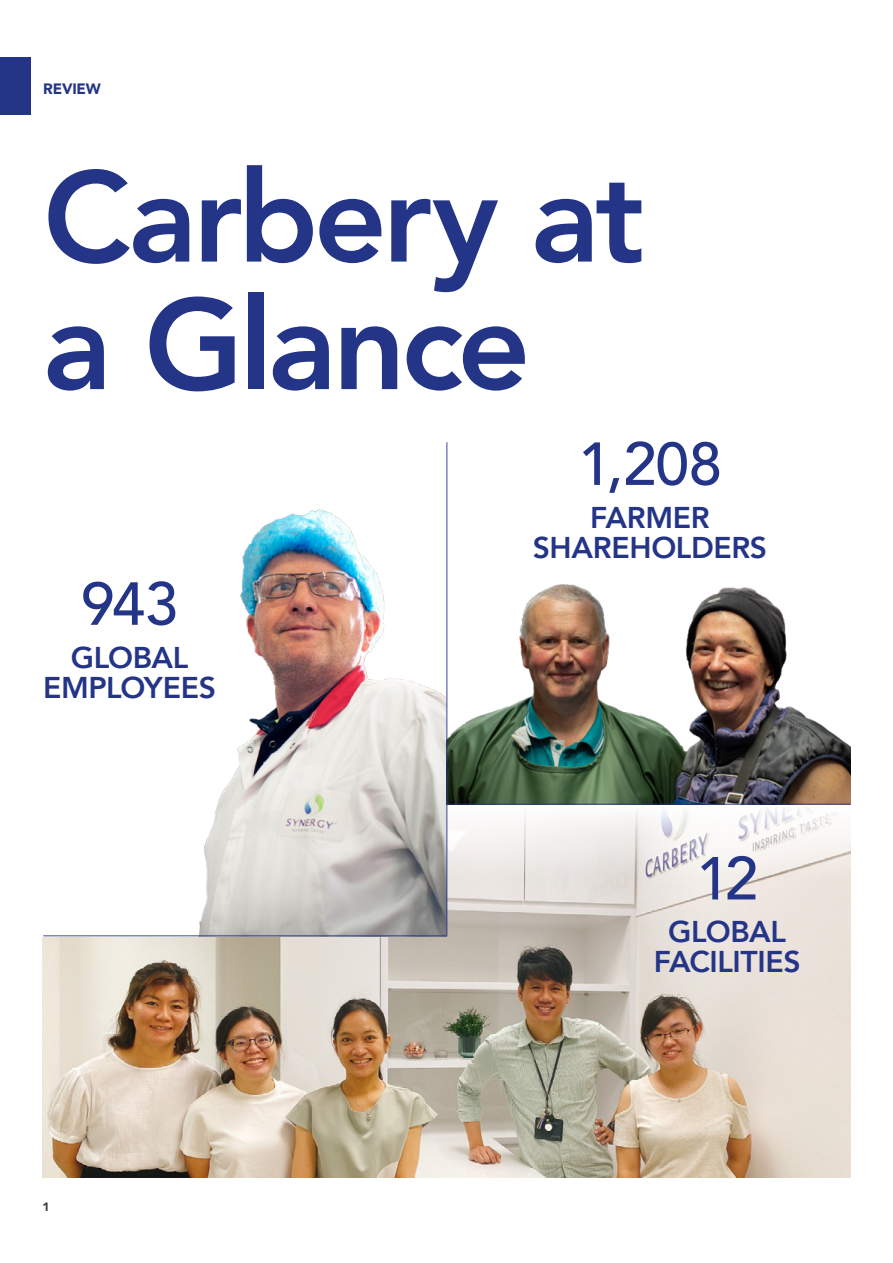
<style>
.page{position:relative;width:893px;height:1263px;background:#fff}
.page>*{position:absolute;margin:0;border:0;box-sizing:border-box;transform-origin:0 0}
.t1{font:800 127.5px/127.5px "Avenir";letter-spacing:-.035em;color:#243588}
.t2{font:500 60px "Avenir";letter-spacing:-.02em;color:#243588}
.t3{font:800 30px/30px "Avenir";letter-spacing:-.01em;color:#243588;text-align:center}
.t4{font:900 15px "Avenir";letter-spacing:-.015em;color:#243588}
.t5{font:900 12px "Avenir";color:#3c3c3b}
</style>
<div class="page">
<img style="left:43px;top:809px;width:807px;height:369px">
<div style="left:0;top:729px;width:446px;height:207px;background:#fff"></div>
<img style="left:199px;top:509px;width:247px;height:426px">
<img style="left:448px;top:584px;width:402px;height:219px">
<div style="left:0;top:57px;width:30px;height:58px;background:#243588"></div>
<hr style="left:446px;top:803px;width:404px;height:2px;background:#243588">
<hr style="left:43px;top:935px;width:404px;height:1px;background:#243588">
<hr style="left:446px;top:442px;width:2px;height:493px;background:#243588">
<p class="t4" style="left:43px;top:76px;width:59px">REVIEW</p>
<h1 class="t1" style="left:43px;top:154px;width:603px">Carbery at a Glance</h1>
<h2 class="t2" style="left:81px;top:552px;width:98px">943</h2>
<p class="t3" style="left:43px;top:642px;width:174px">GLOBAL<br>EMPLOYEES</p>
<p class="t5" style="left:43px;top:1197px;width:9px">1</p>
<h2 class="t2" style="left:578px;top:412px;width:146px">1,208</h2>
<p class="t3" style="left:533px;top:502px;width:236px">FARMER<br>SHAREHOLDERS</p>
<h2 class="t2" style="left:696px;top:827px;width:64px">12</h2>
<p class="t3" style="left:654px;top:917px;width:148px">GLOBAL<br>FACILITIES</p>
</div>
